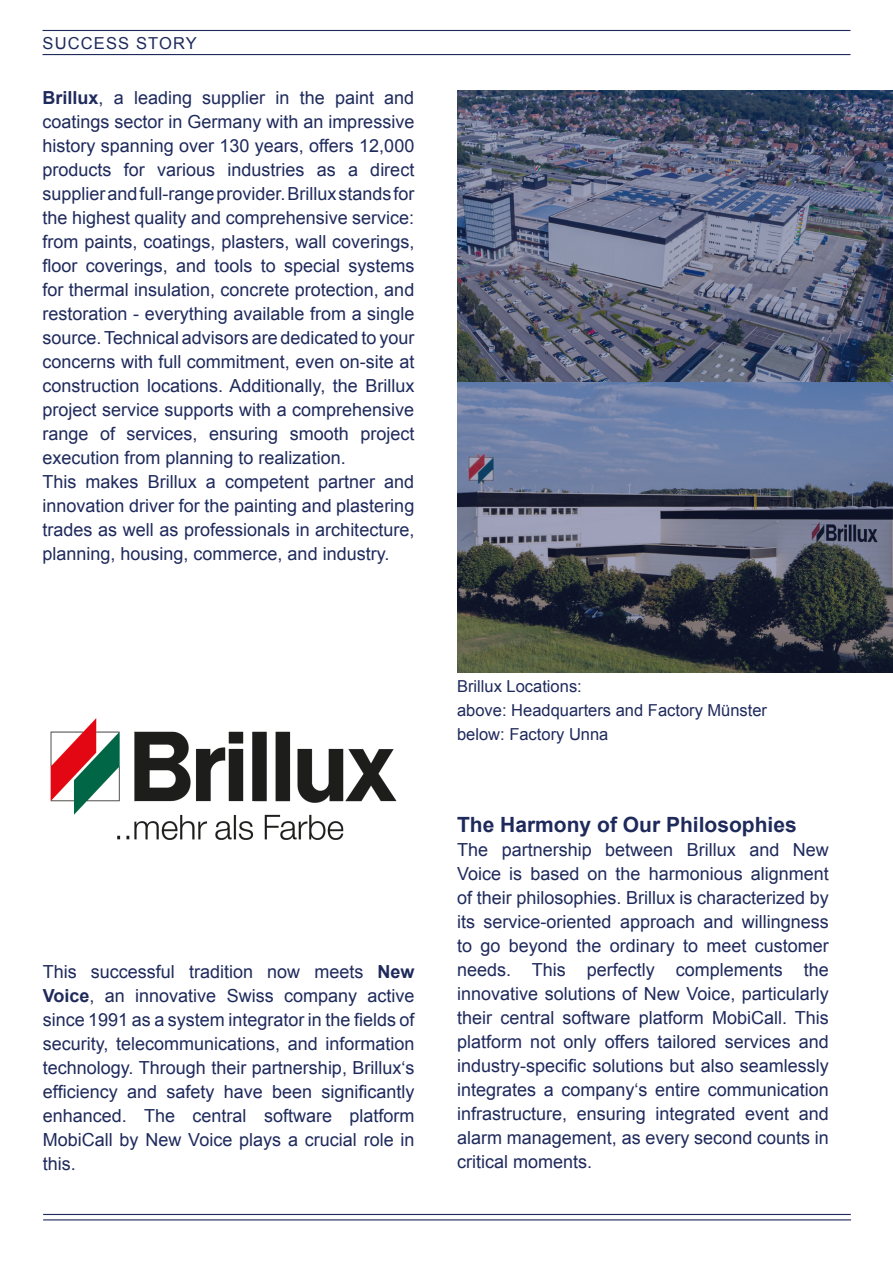
<style>
.page{position:relative;width:893px;height:1263px;background:#fff}
.page>*{position:absolute;margin:0;border:0;box-sizing:border-box;transform-origin:0 0}
.t1{font:700 21px "Arial";color:#1f2a5c}
.t2{font:18px/24px "Arial";color:#1f2a5c;text-align:justify}
.t3{font:16.5px "Arial";color:#1f2a5c}
.t4{font:16.5px "Arial";letter-spacing:.07em;color:#1f2a5c}
.s1{font-weight:700}
</style>
<div class="page">
<img style="left:457px;top:90px;width:436px;height:582px">
<hr style="left:43px;top:30px;width:807px;height:1px;background:#1f2a5c">
<hr style="left:43px;top:54px;width:807px;height:1px;background:#1f2a5c">
<hr style="left:43px;top:1214px;width:808px;height:1px;background:#1f2a5c">
<hr style="left:43px;top:1219px;width:808px;height:1px;background:#1f2a5c">
<img style="left:50px;top:718px;width:347px;height:122px">
<p class="t4" style="left:43px;top:32px;width:156px">SUCCESS STORY</p>
<p class="t2" style="left:43px;top:86px;width:373px"><span class="s1">Brillux</span>, a leading supplier in the paint and coatings sector in Germany with an impressive history spanning over 130 years, offers 12,000 products for various industries as a direct supplier and full-range provider. Brillux stands for the highest quality and comprehensive service: from paints, coatings, plasters, wall coverings, floor coverings, and tools to special systems for thermal insulation, concrete protection, and restoration - everything available from a single source. Technical advisors are dedicated to your concerns with full commitment, even on-site at construction locations. Additionally, the Brillux project service supports with a comprehensive range of services, ensuring smooth project execution from planning to realization.</p>
<p class="t2" style="left:43px;top:470px;width:373px">This makes Brillux a competent partner and innovation driver for the painting and plastering trades as well as professionals in architecture, planning, housing, commerce, and industry.</p>
<p class="t2" style="left:43px;top:960px;width:373px">This successful tradition now meets <span class="s1">New Voice</span>, an innovative Swiss company active since 1991 as a system integrator in the fields of security, telecommunications, and information technology. Through their partnership, Brillux‘s efficiency and safety have been significantly enhanced. The central software platform MobiCall by New Voice plays a crucial role in this.</p>
<p class="t3" style="left:457px;top:676px;width:126px">Brillux Locations:</p>
<p class="t3" style="left:457px;top:700px;width:311px">above: Headquarters and Factory Münster</p>
<p class="t3" style="left:457px;top:724px;width:153px">below: Factory Unna</p>
<p class="t1" style="left:457px;top:810px;width:341px">The Harmony of Our Philosophies</p>
<p class="t2" style="left:457px;top:838px;width:373px">The partnership between Brillux and New Voice is based on the harmonious alignment of their philosophies. Brillux is characterized by its service-oriented approach and willingness to go beyond the ordinary to meet customer needs. This perfectly complements the innovative solutions of New Voice, particularly their central software platform MobiCall. This platform not only offers tailored services and industry-specific solutions but also seamlessly integrates a company‘s entire communication infrastructure, ensuring integrated event and alarm management, as every second counts in critical moments.</p>
</div>
